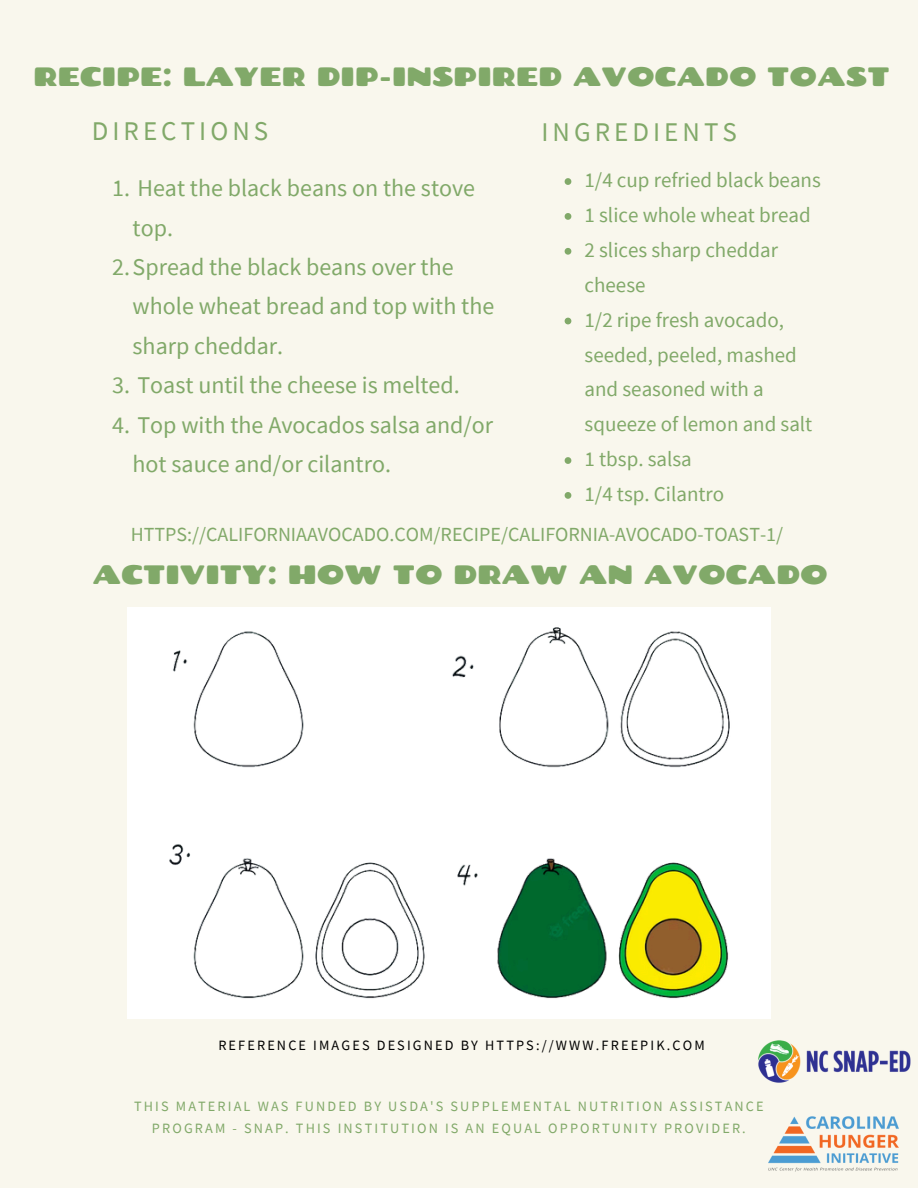
<style>
.page{position:relative;width:918px;height:1188px;background:#f9f7ed}
.page>*{position:absolute;margin:0;border:0;box-sizing:border-box;transform-origin:0 0}
.t1{font:27px "Source Sans Pro";letter-spacing:.15em;color:#81a969}
.t2{font:26.55px "Chango";color:#81a969}
.t3{font:24px/39.3px "Source Sans Pro";color:#81a969}
.t4{font:21px/34.8px "Source Sans Pro";color:#81a969}
.t5{font:19.95px "Source Sans Pro";color:#81a969}
.t6{font:14.25px/21.3px "Source Sans Pro";letter-spacing:.15em;color:#81a969;text-align:center}
.t7{font:14.25px "Source Sans Pro";letter-spacing:.15em;color:#000}
</style>
<div class="page">
<div style="left:127px;top:608px;width:643px;height:411px;background:#fff"></div>
<img style="left:169px;top:608px;width:602px;height:411px">
<svg style="left:565px;top:178px;width:6px;height:7px"></svg>
<svg style="left:565px;top:213px;width:6px;height:7px"></svg>
<svg style="left:565px;top:248px;width:6px;height:7px"></svg>
<svg style="left:565px;top:318px;width:6px;height:6px"></svg>
<svg style="left:565px;top:457px;width:6px;height:7px"></svg>
<svg style="left:565px;top:492px;width:6px;height:7px"></svg>
<img style="left:768px;top:1116px;width:131px;height:56px">
<img style="left:758px;top:1040px;width:153px;height:43px">
<h1 class="t2" style="left:34px;top:60px;width:858px">RECIPE: LAYER DIP-INSPIRED AVOCADO TOAST</h1>
<h1 class="t1" style="left:92px;top:113px;width:178px">DIRECTIONS</h1>
<h1 class="t4" style="left:585px;top:162px;width:238px">1/4 cup refried black beans</h1>
<p class="t4" style="left:585px;top:197px;width:228px">1 slice whole wheat bread</p>
<p class="t4" style="left:585px;top:232px;width:195px">2 slices sharp cheddar cheese</p>
<p class="t4" style="left:585px;top:302px;width:229px">1/2 ripe fresh avocado, seeded, peeled, mashed and seasoned with a squeeze of lemon and salt</p>
<p class="t4" style="left:585px;top:441px;width:109px">1 tbsp. salsa</p>
<p class="t4" style="left:585px;top:476px;width:141px">1/4 tsp. Cilantro</p>
<p class="t1" style="left:541px;top:114px;width:197px">INGREDIENTS</p>
<p class="t3" style="left:133px;top:168px;width:344px;text-indent:-20px">1. Heat the black beans on the stove top.</p>
<p class="t3" style="left:133px;top:247px;width:363px;text-indent:-20px">2.Spread the black beans over the whole wheat bread and top with the sharp cheddar.</p>
<h3 class="t3" style="left:112px;top:365px;width:349px">3. Toast until the cheese is melted.</h3>
<h1 class="t3" style="left:133px;top:404px;width:362px;text-indent:-20px">4. Top with the Avocados salsa and/or hot sauce and/or cilantro.</h1>
<p class="t5" style="left:131px;top:521px;width:654px">HTTPS://CALIFORNIAAVOCADO.COM/RECIPE/CALIFORNIA-AVOCADO-TOAST-1/</p>
<p class="t2" style="left:93px;top:558px;width:737px">ACTIVITY: HOW TO DRAW AN AVOCADO</p>
<p class="t7" style="left:218px;top:1036px;width:488px">REFERENCE IMAGES DESIGNED BY HTTPS://WWW.FREEPIK.COM</p>
<p class="t6" style="left:134px;top:1096px;width:631px">THIS MATERIAL WAS FUNDED BY USDA'S SUPPLEMENTAL NUTRITION ASSISTANCE<br>PROGRAM - SNAP. THIS INSTITUTION IS AN EQUAL OPPORTUNITY PROVIDER.</p>
</div>
